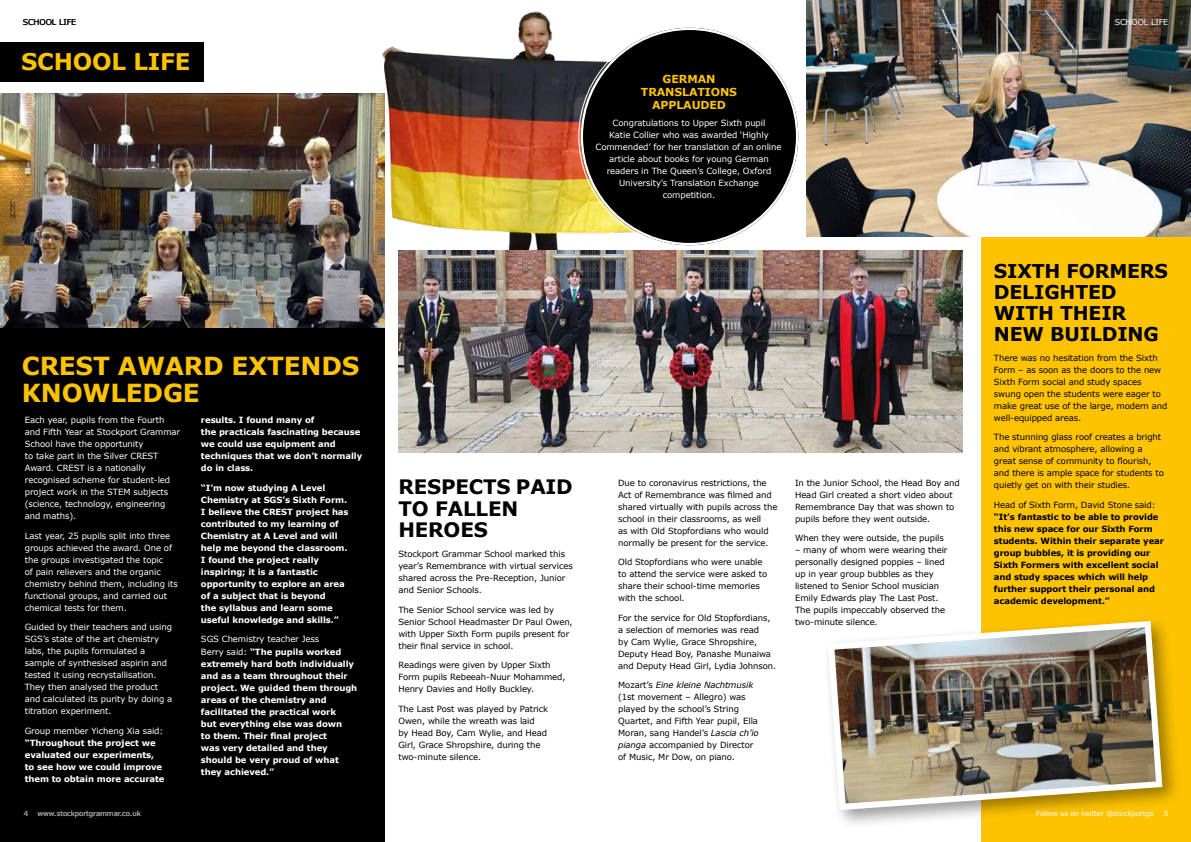
<style>
.page{position:relative;width:1191px;height:842px;background:#fff}
.page>*{position:absolute;margin:0;border:0;box-sizing:border-box;transform-origin:0 0}
.t1{font:700 24.8px/26.9px "Verdana";letter-spacing:-.01em;color:#fdc300}
.t2{font:700 23px "Verdana";letter-spacing:-.01em;color:#fdc300}
.t3{font:700 19.9px/21.5px "Verdana";letter-spacing:-.01em;color:#000}
.t4{font:700 19px/21px "Verdana";letter-spacing:-.01em;color:#000}
.t5{font:700 11px/13px "Verdana";letter-spacing:-.01em;color:#fdc300;text-align:center}
.t6{font:8.5px/12px "Verdana";letter-spacing:-.01em;color:#000}
.t7{font:8.5px/12px "Verdana";letter-spacing:-.01em;color:#fff}
.t8{font:700 8.5px/12px "Verdana";letter-spacing:-.01em;color:#fff}
.t9{font:700 8.5px/12px "Verdana";letter-spacing:-.01em;color:#000}
.t10{font:8px "Verdana";letter-spacing:-.01em;color:#000}
.t11{font:8px "Verdana";letter-spacing:-.01em;color:#fff}
.t12{font:7px "Verdana";letter-spacing:-.01em;color:#fff}
.s1{font-weight:400}
.s2{font-style:italic}
</style>
<div class="page">
<img style="left:0;top:94px;width:385px;height:235px">
<div style="left:0;top:329px;width:385px;height:513px;background:#000"></div>
<img style="left:363px;top:11px;width:346px;height:255px">
<div style="left:981px;top:0;width:210px;height:842px;background:#fdc300"></div>
<div style="left:0;top:43px;width:204px;height:39px;background:#000"></div>
<img style="left:398px;top:251px;width:564px;height:201px">
<img style="left:807px;top:0;width:384px;height:237px">
<div style="left:581px;top:28px;width:217px;height:217px;background:#000;border-radius:50%"></div>
<div style="left:822px;top:615px;width:360px;height:215px;background:#000;opacity:.4"></div>
<img style="left:825px;top:618px;width:340px;height:195px">
<p class="t10" style="left:23px;top:17px;width:55px">SCHOOL LIFE</p>
<p class="t11" style="left:1114px;top:17px;width:55px">SCHOOL LIFE</p>
<h2 class="t2" style="left:21px;top:47px;width:171px">SCHOOL LIFE</h2>
<h1 class="t1" style="left:22px;top:352px;width:339px">CREST AWARD EXTENDS<br>KNOWLEDGE</h1>
<p class="t7" style="left:25px;top:414px;width:157px">Each year, pupils from the Fourth and Fifth Year at Stockport Grammar<br>School have the opportunity<br>to take part in the Silver CREST<br>Award. CREST is a nationally recognised scheme for student-led project work in the STEM subjects (science, technology, engineering and maths).</p>
<p class="t7" style="left:25px;top:530px;width:155px">Last year, 25 pupils split into three groups achieved the award. One of the groups investigated the topic<br>of pain relievers and the organic chemistry behind them, including its functional groups, and carried out chemical tests for them.</p>
<p class="t7" style="left:25px;top:621px;width:149px">Guided by their teachers and using<br>SGS’s state of the art chemistry labs, the pupils formulated a sample of synthesised aspirin and tested it using recrystallisation.<br>They then analysed the product and calculated its purity by doing a titration experiment.</p>
<p class="t7" style="left:25px;top:725px;width:140px">Group member Yicheng Xia said:</p>
<p class="t8" style="left:25px;top:737px;width:141px">“Throughout the project we evaluated our experiments, to see how we could improve them to obtain more accurate</p>
<p class="t8" style="left:201px;top:414px;width:163px">results. I found many of<br>the practicals fascinating because we could use equipment and techniques that we don’t normally do in class.</p>
<p class="t8" style="left:201px;top:482px;width:149px">“I’m now studying A Level<br>Chemistry at SGS’s Sixth Form.<br>I believe the CREST project has contributed to my learning of<br>Chemistry at A Level and will help me beyond the classroom.<br>I found the project really inspiring; it is a fantastic opportunity to explore an area of a subject that is beyond<br>the syllabus and learn some useful knowledge and skills.”</p>
<p class="t8" style="left:201px;top:633px;width:158px"><span class="s1">SGS Chemistry teacher Jess<br>Berry said:</span> “The pupils worked extremely hard both individually and as a team throughout their project. We guided them through areas of the chemistry and facilitated the practical work<br>but everything else was down<br>to them. Their final project<br>was very detailed and they should be very proud of what they achieved.”</p>
<p class="t5" style="left:641px;top:72px;width:98px">GERMAN<br>TRANSLATIONS<br>APPLAUDED</p>
<p class="t7" style="left:595px;top:117px;width:187px;text-align:center">Congratulations to Upper Sixth pupil<br>Katie Collier who was awarded ‘Highly Commended’ for her translation of an online article about books for young German readers in The Queen’s College, Oxford University’s Translation Exchange competition.</p>
<h3 class="t3" style="left:398px;top:476px;width:176px">RESPECTS PAID<br>TO FALLEN<br>HEROES</h3>
<p class="t6" style="left:398px;top:548px;width:176px">Stockport Grammar School marked this year’s Remembrance with virtual services shared across the Pre-Reception, Junior and Senior Schools.</p>
<p class="t6" style="left:398px;top:604px;width:176px">The Senior School service was led by Senior School Headmaster Dr Paul Owen, with Upper Sixth Form pupils present for their final service in school.</p>
<p class="t6" style="left:398px;top:659px;width:169px">Readings were given by Upper Sixth<br>Form pupils Rebeeah-Nuur Mohammed,<br>Henry Davies and Holly Buckley.</p>
<p class="t6" style="left:398px;top:703px;width:151px">The Last Post was played by Patrick<br>Owen, while the wreath was laid<br>by Head Boy, Cam Wylie, and Head<br>Girl, Grace Shropshire, during the two-minute silence.</p>
<p class="t6" style="left:618px;top:477px;width:161px">Due to coronavirus restrictions, the Act of Remembrance was filmed and shared virtually with pupils across the school in their classrooms, as well<br>as with Old Stopfordians who would normally be present for the service.</p>
<p class="t6" style="left:618px;top:556px;width:150px">Old Stopfordians who were unable to attend the service were asked to share their school-time memories with the school.</p>
<p class="t6" style="left:618px;top:612px;width:160px">For the service for Old Stopfordians, a selection of memories was read<br>by Cam Wylie, Grace Shropshire, Deputy Head Boy, Panashe Munaiwa and Deputy Head Girl, Lydia Johnson.</p>
<p class="t6" style="left:618px;top:679px;width:142px">Mozart’s <span class="s2">Eine kleine Nachtmusik </span>(1st movement – Allegro) was played by the school’s String<br>Quartet, and Fifth Year pupil, Ella<br>Moran, sang Handel’s <span class="s2">Lascia ch’io pianga</span> accompanied by Director of Music, Mr Dow, on piano.</p>
<p class="t6" style="left:795px;top:477px;width:166px">In the Junior School, the Head Boy and Head Girl created a short video about Remembrance Day that was shown to pupils before they went outside.</p>
<p class="t6" style="left:795px;top:532px;width:150px">When they were outside, the pupils</p>
<p class="t6" style="left:795px;top:544px;width:154px">– many of whom were wearing their personally designed poppies – lined up in year group bubbles as they listened to Senior School musician<br>Emily Edwards play The Last Post.<br>The pupils impeccably observed the two-minute silence.</p>
<h3 class="t4" style="left:994px;top:261px;width:176px">SIXTH FORMERS<br>DELIGHTED<br>WITH THEIR<br>NEW BUILDING</h3>
<p class="t6" style="left:994px;top:352px;width:175px">There was no hesitation from the Sixth Form – as soon as the doors to the new Sixth Form social and study spaces swung open the students were eager to make great use of the large, modern and well-equipped areas.</p>
<p class="t6" style="left:994px;top:431px;width:172px">The stunning glass roof creates a bright and vibrant atmosphere, allowing a great sense of community to flourish, and there is ample space for students to quietly get on with their studies.</p>
<p class="t6" style="left:994px;top:499px;width:163px">Head of Sixth Form, David Stone said:</p>
<p class="t9" style="left:994px;top:511px;width:172px">“It’s fantastic to be able to provide this new space for our Sixth Form students. Within their separate year group bubbles, it is providing our Sixth Formers with excellent social and study spaces which will help further support their personal and academic development.”</p>
<p class="t12" style="left:24px;top:809px;width:6px">4</p>
<p class="t12" style="left:38px;top:809px;width:105px">www.stockportgrammar.co.uk</p>
<p class="t12" style="left:1036px;top:809px;width:119px">Follow us on twitter @stockportgs</p>
<p class="t12" style="left:1163px;top:809px;width:6px">5</p>
</div>
